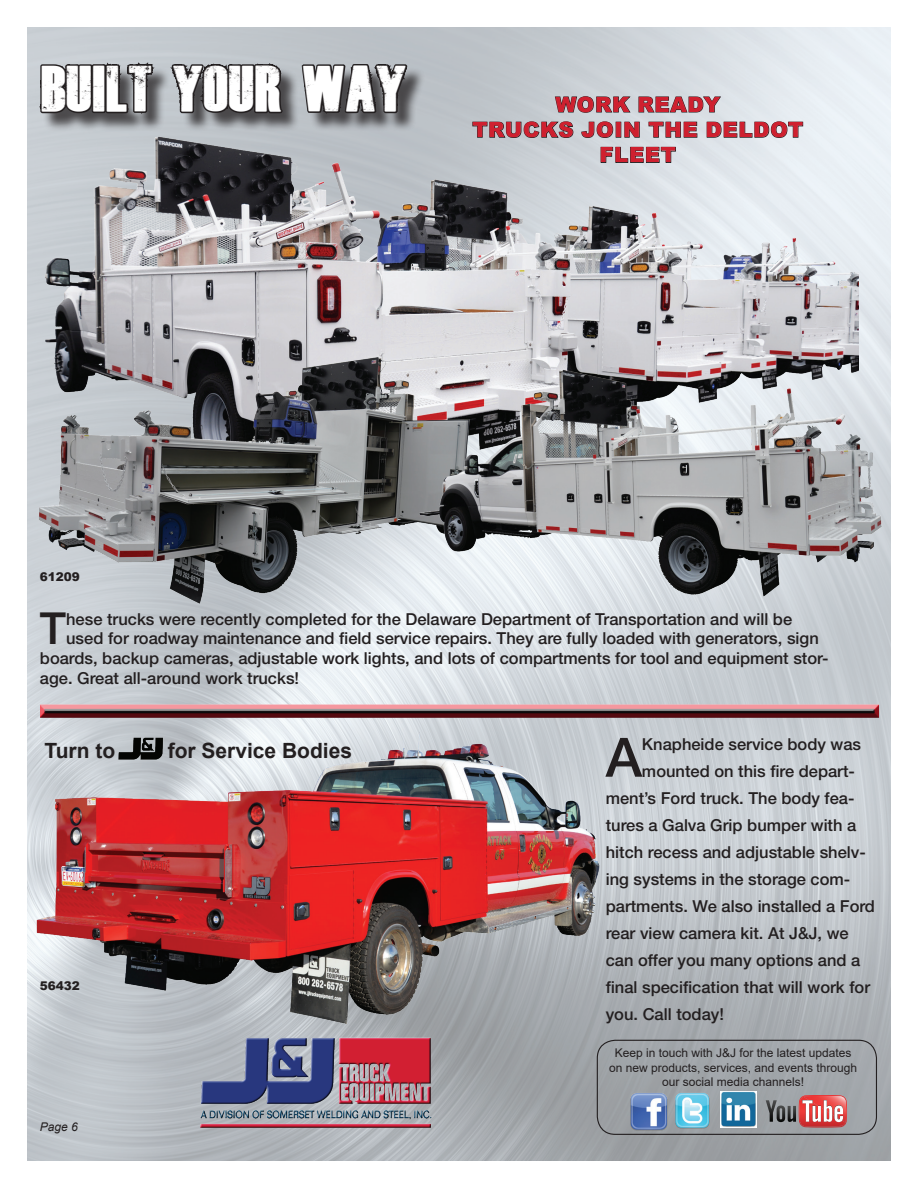
<style>
.page{position:relative;width:918px;height:1188px;background:#fff}
.page>*{position:absolute;margin:0;border:0;box-sizing:border-box;transform-origin:0 0}
.t1{font:500 54.3px "Helvetica Neue LT Std";color:#231f20}
.t2{font:45px "Dead Kansas";color:#fff}
.t3{font:500 44.25px "Helvetica Neue LT Std";color:#231f20}
.t4{font:900 21px/25.2px "Arial";letter-spacing:.035em;color:#cf202f;text-align:center}
.t5{font:700 21px "Arial";color:#231f20}
.t6{font:500 16.5px "Helvetica Neue LT Std";color:#231f20}
.t7{font:12px/14.4px "Arial";color:#231f20;text-align:center}
.t8{font:900 12px "Arial";color:#231f20}
.t9{font:italic 12px "Arial";color:#231f20}
</style>
<div class="page">
<img style="left:27px;top:27px;width:864px;height:1134px">
<svg style="left:555px;top:96px;width:75px;height:17px"></svg>
<svg style="left:638px;top:96px;width:83px;height:17px"></svg>
<div style="left:43px;top:66px;width:382px;height:66px;background:#231f20;opacity:.75"></div>
<svg style="left:35px;top:27px;width:250px;height:174px;background:#818387"></svg>
<svg style="left:293px;top:27px;width:125px;height:91px;background:#838589"></svg>
<img style="left:193px;top:1044px;width:247px;height:85px">
<img style="left:27px;top:728px;width:617px;height:316px">
<img style="left:43px;top:121px;width:816px;height:240px">
<img style="left:29px;top:344px;width:462px;height:273px">
<img style="left:406px;top:361px;width:485px;height:239px">
<svg style="left:39px;top:703px;width:840px;height:17px;background:#966c70"></svg>
<img style="left:118px;top:738px;width:46px;height:23px">
<img style="left:629px;top:1092px;width:39px;height:39px">
<img style="left:674px;top:1093px;width:37px;height:36px">
<img style="left:720px;top:1091px;width:36px;height:37px">
<svg style="left:766px;top:1095px;width:81px;height:33px;background:#b77a7b"></svg>
<div style="left:597px;top:1040px;width:280px;height:95px;border:1px solid #231f20;border-radius:18px"></div>
<h2 class="t2" style="left:41px;top:66px;width:368px">BUILT YOUR WAY</h2>
<p class="t4" style="left:472px;top:91px;width:332px">WORK READY<br>TRUCKS JOIN THE DELDOT<br>FLEET</p>
<p class="t8" style="left:40px;top:568px;width:42px">61209</p>
<h3 class="t3" style="left:40px;top:602px;width:28px">T</h3>
<p class="t6" style="left:66px;top:609px;width:727px">hese trucks were recently completed for the Delaware Department of Transportation and will be</p>
<p class="t6" style="left:66px;top:629px;width:754px">used for roadway maintenance and field service repairs. They are fully loaded with generators, sign</p>
<p class="t6" style="left:40px;top:648px;width:790px">boards, backup cameras, adjustable work lights, and lots of compartments for tool and equipment stor-</p>
<p class="t6" style="left:40px;top:668px;width:261px">age. Great all-around work trucks!</p>
<p class="t5" style="left:44px;top:736px;width:72px">Turn to</p>
<p class="t5" style="left:168px;top:736px;width:186px">for Service Bodies</p>
<p class="t8" style="left:40px;top:977px;width:42px">56432</p>
<p class="t9" style="left:40px;top:1119px;width:40px">Page 6</p>
<h1 class="t1" style="left:606px;top:725px;width:38px">A</h1>
<p class="t6" style="left:642px;top:734px;width:221px">Knapheide service body was</p>
<p class="t6" style="left:642px;top:761px;width:215px">mounted on this fire depart-</p>
<p class="t6" style="left:606px;top:788px;width:250px">ment’s Ford truck. The body fea-</p>
<p class="t6" style="left:606px;top:815px;width:252px">tures a Galva Grip bumper with a</p>
<p class="t6" style="left:606px;top:842px;width:262px">hitch recess and adjustable shelv-</p>
<p class="t6" style="left:606px;top:869px;width:246px">ing systems in the storage com-</p>
<p class="t6" style="left:606px;top:896px;width:271px">partments. We also installed a Ford</p>
<p class="t6" style="left:606px;top:923px;width:245px">rear view camera kit. At J&amp;J, we</p>
<p class="t6" style="left:606px;top:950px;width:256px">can offer you many options and a</p>
<p class="t6" style="left:606px;top:977px;width:266px">final specification that will work for</p>
<p class="t6" style="left:606px;top:1004px;width:120px">you. Call today!</p>
<p class="t7" style="left:609px;top:1046px;width:250px">Keep in touch with J&amp;J for the latest updates on new products, services, and events through our social media channels!</p>
</div>
